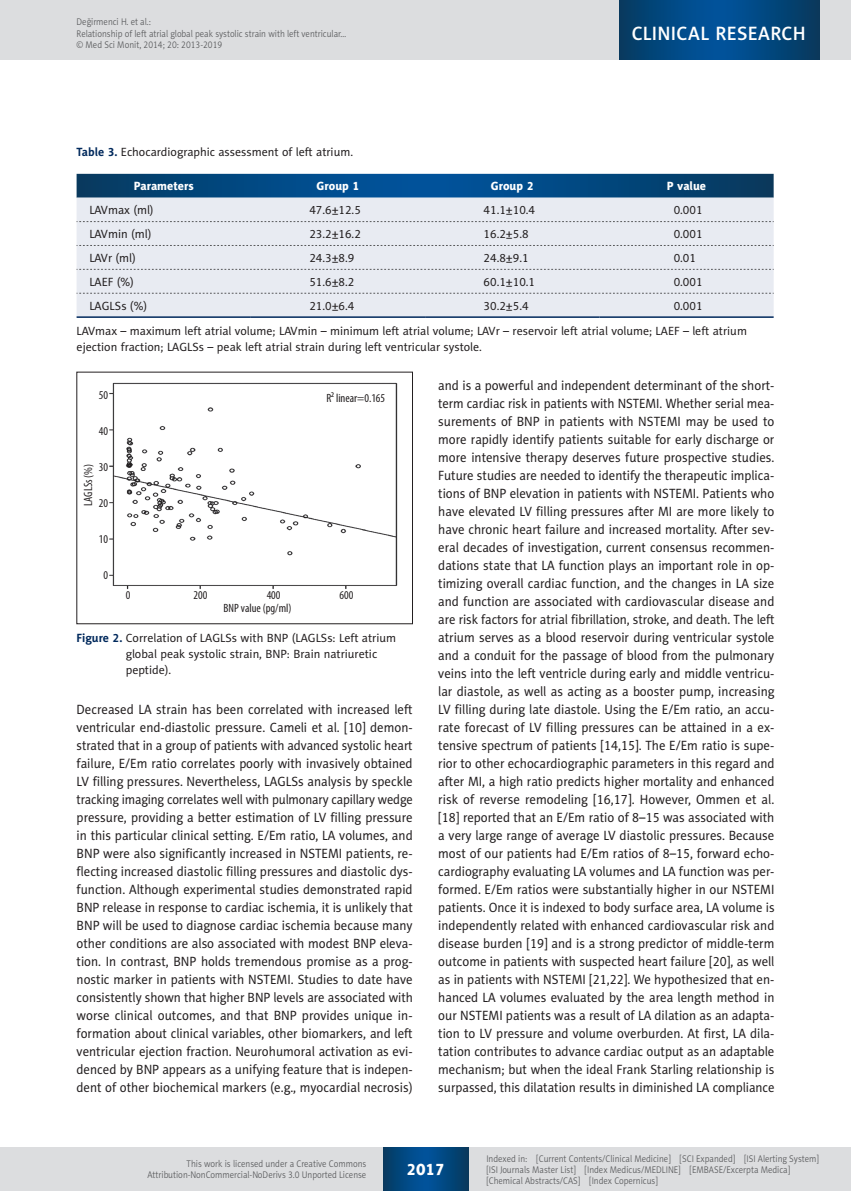
<style>
.page{position:relative;width:851px;height:1191px;background:#fff}
.page>*{position:absolute;margin:0;border:0;box-sizing:border-box;transform-origin:0 0}
.t1{font:19.5px "Naomi Sans EFN Medium";letter-spacing:.015em;color:#fff}
.t2{font:16.5px "Naomi Sans EFN Heavy";color:#fff}
.MSM_Body{font:13.5px/18px "Naomi Sans EFN";color:#231f20;text-align:justify;scale:.95 1}
.MSM_Table_podpis_dol{font:12px/15.8px "Naomi Sans EFN";color:#231f20}
.MSM_Tabela_zawartosc{font:12px "Naomi Sans EFN";color:#231f20}
.MSM_Rycina_tytul{font:12px/15.8px "Naomi Sans EFN";color:#231f20}
.t3{font:condensed 12px "Myriad Pro";color:#231f20}
.MSM_Tabela_tytul{font:12px "Naomi Sans EFN";color:#231f20}
.MSM_Tabela_Head{font:12px "Naomi Sans EFN Heavy";color:#fff}
.t4{font:9.75px/11.2px "Naomi Sans EFN Light";color:#57585a;scale:.9 1}
.s1{font-weight:700;color:#00295c}
</style>
<div class="page">
<svg style="left:77px;top:174px;width:696px;height:24px;background:#074a81"></svg>
<div style="left:77px;top:198px;width:696px;height:118px;background:#e8ebf2"></div>
<svg style="left:77px;top:221px;width:696px;height:1px"></svg>
<svg style="left:77px;top:245px;width:696px;height:1px"></svg>
<svg style="left:77px;top:269px;width:696px;height:1px"></svg>
<svg style="left:77px;top:293px;width:696px;height:1px"></svg>
<hr style="left:77px;top:316px;width:174px;height:2px;background:#00295c">
<hr style="left:251px;top:316px;width:174px;height:2px;background:#00295c">
<hr style="left:425px;top:316px;width:174px;height:2px;background:#00295c">
<hr style="left:599px;top:316px;width:174px;height:2px;background:#00295c">
<img style="left:109px;top:382px;width:289px;height:208px">
<div style="left:0;top:1148px;width:850px;height:43px;background:#dcdddf"></div>
<svg style="left:383px;top:1147px;width:85px;height:43px;background:#02477e"></svg>
<div style="left:0;top:0;width:850px;height:60px;background:#dcdddf"></div>
<svg style="left:619px;top:0;width:200px;height:60px;background:#02477e"></svg>
<p class="t4" style="left:77px;top:16px;width:301px">Değirmenci H. et al.:<br>Relationship of left atrial global peak systolic strain with left ventricular… © Med Sci Monit, 2014; 20: 2013-2019</p>
<h1 class="t1" style="left:631px;top:22px;width:175px">CLINICAL RESEARCH</h1>
<p class="MSM_Tabela_tytul" style="left:77px;top:145px;width:278px"><span class="s1">Table 3.</span> Echocardiographic assessment of left atrium.</p>
<p class="MSM_Tabela_Head" style="left:134px;top:179px;width:61px">Parameters</p>
<p class="MSM_Tabela_Head" style="left:316px;top:179px;width:44px">Group 1</p>
<p class="MSM_Tabela_Head" style="left:491px;top:179px;width:44px">Group 2</p>
<p class="MSM_Tabela_Head" style="left:666px;top:179px;width:41px">P value</p>
<p class="MSM_Tabela_zawartosc" style="left:89px;top:203px;width:66px">LAVmax (ml)</p>
<p class="MSM_Tabela_zawartosc" style="left:309px;top:203px;width:53px">47.6±12.5</p>
<p class="MSM_Tabela_zawartosc" style="left:483px;top:203px;width:53px">41.1±10.4</p>
<p class="MSM_Tabela_zawartosc" style="left:673px;top:203px;width:30px">0.001</p>
<p class="MSM_Tabela_zawartosc" style="left:89px;top:227px;width:64px">LAVmin (ml)</p>
<p class="MSM_Tabela_zawartosc" style="left:309px;top:227px;width:53px">23.2±16.2</p>
<p class="MSM_Tabela_zawartosc" style="left:483px;top:227px;width:46px">16.2±5.8</p>
<p class="MSM_Tabela_zawartosc" style="left:673px;top:227px;width:30px">0.001</p>
<p class="MSM_Tabela_zawartosc" style="left:89px;top:251px;width:48px">LAVr (ml)</p>
<p class="MSM_Tabela_zawartosc" style="left:309px;top:251px;width:46px">24.3±8.9</p>
<p class="MSM_Tabela_zawartosc" style="left:483px;top:251px;width:46px">24.8±9.1</p>
<p class="MSM_Tabela_zawartosc" style="left:673px;top:251px;width:24px">0.01</p>
<p class="MSM_Tabela_zawartosc" style="left:89px;top:275px;width:46px">LAEF (%)</p>
<p class="MSM_Tabela_zawartosc" style="left:309px;top:275px;width:46px">51.6±8.2</p>
<p class="MSM_Tabela_zawartosc" style="left:483px;top:275px;width:53px">60.1±10.1</p>
<p class="MSM_Tabela_zawartosc" style="left:673px;top:275px;width:30px">0.001</p>
<p class="MSM_Tabela_zawartosc" style="left:89px;top:298px;width:59px">LAGLSs (%)</p>
<p class="MSM_Tabela_zawartosc" style="left:309px;top:298px;width:46px">21.0±6.4</p>
<p class="MSM_Tabela_zawartosc" style="left:483px;top:298px;width:46px">30.2±5.4</p>
<p class="MSM_Tabela_zawartosc" style="left:673px;top:298px;width:30px">0.001</p>
<p class="MSM_Table_podpis_dol" style="left:77px;top:323px;width:671px">LAVmax – maximum left atrial volume; LAVmin – minimum left atrial volume; LAVr – reservoir left atrial volume; LAEF – left atrium ejection fraction; LAGLSs – peak left atrial strain during left ventricular systole.</p>
<p class="t3" style="left:99px;top:388px;width:11px">50</p>
<p class="t3" style="left:99px;top:424px;width:11px">40</p>
<p class="t3" style="left:99px;top:460px;width:11px">30</p>
<p class="t3" style="left:99px;top:496px;width:11px">20</p>
<p class="t3" style="left:99px;top:532px;width:11px">10</p>
<p class="t3" style="left:103px;top:568px;width:6px">0</p>
<p class="t3" style="left:82px;top:506px;width:43px;rotate:-90deg">LAGLSs (%)</p>
<p class="t3" style="left:326px;top:392px;width:60px">R² linear=0.165</p>
<p class="t3" style="left:126px;top:588px;width:6px">0</p>
<p class="t3" style="left:193px;top:588px;width:15px">200</p>
<p class="t3" style="left:267px;top:588px;width:15px">400</p>
<p class="t3" style="left:339px;top:588px;width:15px">600</p>
<p class="t3" style="left:223px;top:601px;width:69px">BNP value (pg/ml)</p>
<p class="MSM_Rycina_tytul" style="left:126px;top:630px;width:272px;text-indent:-49px"><span class="s1">Figure 2.</span> Correlation of LAGLSs with BNP (LAGLSs: Left atrium global peak systolic strain, BNP: Brain natriuretic peptide).</p>
<p class="MSM_Body" style="left:77px;top:700px;width:355px">Decreased LA strain has been correlated with increased left ventricular end-diastolic pressure. Cameli et al. [10] demon&shy;strated that in a group of patients with advanced systolic heart failure, E/Em ratio correlates poorly with invasively obtained LV filling pressures. Nevertheless, LAGLSs analysis by speckle tracking imaging correlates well with pulmonary capillary wedge pressure, providing a better estimation of LV filling pressure in this particular clinical setting. E/Em ratio, LA volumes, and BNP were also significantly increased in NSTEMI patients, re&shy;flecting increased diastolic filling pressures and diastolic dys&shy;function. Although experimental studies demonstrated rapid BNP release in response to cardiac ischemia, it is unlikely that BNP will be used to diagnose cardiac ischemia because many other conditions are also associated with modest BNP eleva&shy;tion. In contrast, BNP holds tremendous promise as a prog&shy;nostic marker in patients with NSTEMI. Studies to date have consistently shown that higher BNP levels are associated with worse clinical outcomes, and that BNP provides unique in&shy;formation about clinical variables, other biomarkers, and left ventricular ejection fraction. Neurohumoral activation as evi&shy;denced by BNP appears as a unifying feature that is indepen&shy;dent of other biochemical markers (e.g., myocardial necrosis)</p>
<p class="MSM_Body" style="left:438px;top:376px;width:355px">and is a powerful and independent determinant of the short&shy;term cardiac risk in patients with NSTEMI. Whether serial mea&shy;surements of BNP in patients with NSTEMI may be used to more rapidly identify patients suitable for early discharge or more intensive therapy deserves future prospective studies.<br>Future studies are needed to identify the therapeutic implica&shy;tions of BNP elevation in patients with NSTEMI. Patients who have elevated LV filling pressures after MI are more likely to have chronic heart failure and increased mortality. After sev&shy;eral decades of investigation, current consensus recommen&shy;dations state that LA function plays an important role in op&shy;timizing overall cardiac function, and the changes in LA size and function are associated with cardiovascular disease and are risk factors for atrial fibrillation, stroke, and death. The left atrium serves as a blood reservoir during ventricular systole and a conduit for the passage of blood from the pulmonary veins into the left ventricle during early and middle ventricu&shy;lar diastole, as well as acting as a booster pump, increasing LV filling during late diastole. Using the E/Em ratio, an accu&shy;rate forecast of LV filling pressures can be attained in a ex&shy;tensive spectrum of patients [14,15]. The E/Em ratio is supe&shy;rior to other echocardiographic parameters in this regard and after MI, a high ratio predicts higher mortality and enhanced risk of reverse remodeling [16,17]. However, Ommen et al. [18] reported that an E/Em ratio of 8–15 was associated with a very large range of average LV diastolic pressures. Because most of our patients had E/Em ratios of 8–15, forward echo&shy;cardiography evaluating LA volumes and LA function was per&shy;formed. E/Em ratios were substantially higher in our NSTEMI patients. Once it is indexed to body surface area, LA volume is independently related with enhanced cardiovascular risk and disease burden [19] and is a strong predictor of middle-term outcome in patients with suspected heart failure [20], as well as in patients with NSTEMI [21,22]. We hypothesized that en&shy;hanced LA volumes evaluated by the area length method in our NSTEMI patients was a result of LA dilation as an adapta&shy;tion to LV pressure and volume overburden. At first, LA dila&shy;tation contributes to advance cardiac output as an adaptable mechanism; but when the ideal Frank Starling relationship is surpassed, this dilatation results in diminished LA compliance</p>
<p class="t4" style="left:147px;top:1158px;width:245px;text-align:right">This work is licensed under a Creative Commons<br>Attribution-NonCommercial-NoDerivs 3.0 Unported License</p>
<p class="t2" style="left:406px;top:1159px;width:40px">2017</p>
<p class="t4" style="left:486px;top:1152px;width:371px">Indexed in: [Current Contents/Clinical Medicine] [SCI Expanded] [ISI Alerting System] [ISI Journals Master List] [Index Medicus/MEDLINE] [EMBASE/Excerpta Medica] [Chemical Abstracts/CAS] [Index Copernicus]</p>
</div>
